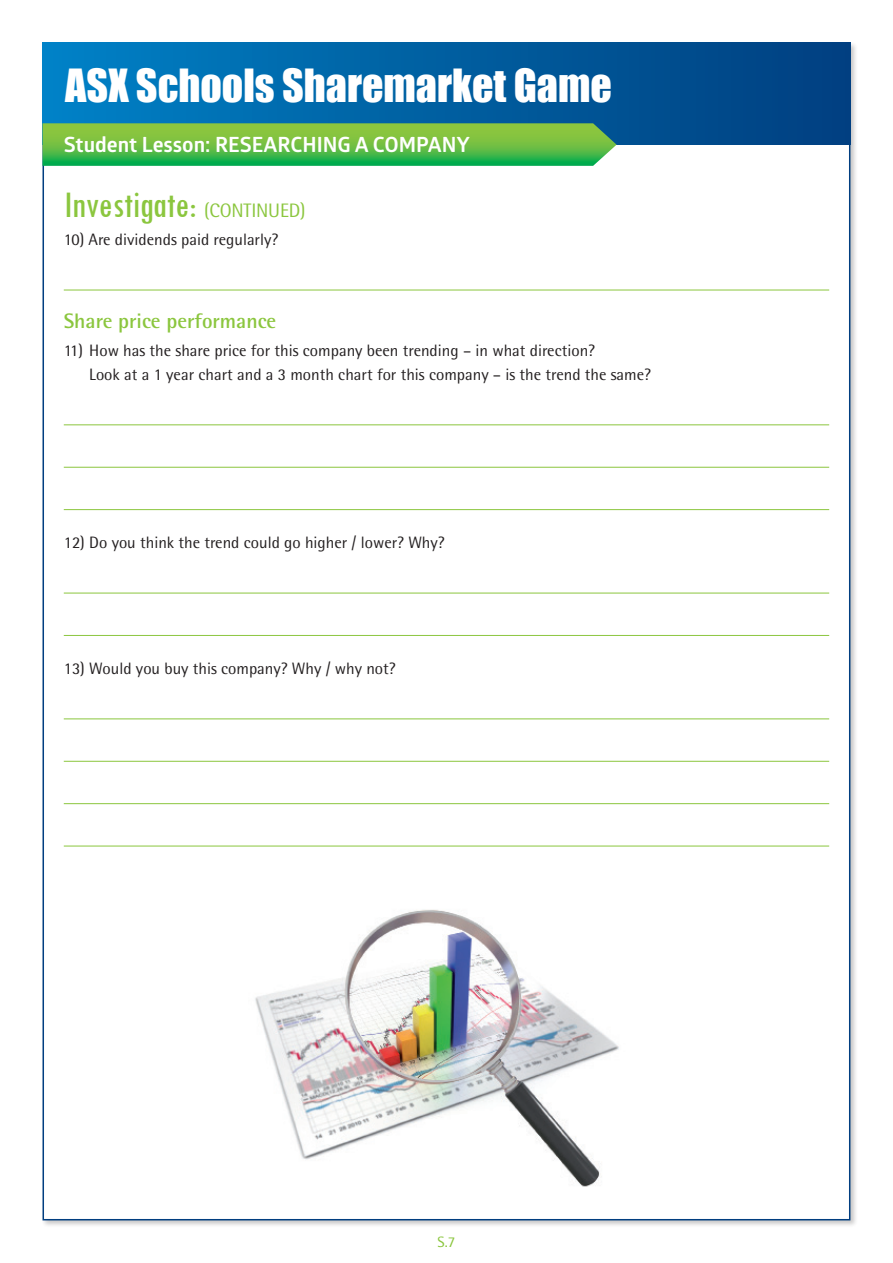
<style>
.page{position:relative;width:893px;height:1263px;background:#fff}
.page>*{position:absolute;margin:0;border:0;box-sizing:border-box;transform-origin:0 0}
.t1{font:42px "Impact";color:#fff}
._1_Page_headings{font:condensed 39px "Tw Cen";letter-spacing:-.01em;color:#8bc63e}
.t2{font:700 21px "Glober";color:#fff}
._3_Subheading_1{font:700 21px "Rotis Semi Sans Pro";color:#8bc63e}
._4_Body_indent_1{font:16.5px "Rotis Semi Sans Pro";color:#231f20}
._4_Body_indent_1_spa{font:16.5px "Rotis Semi Sans Pro";color:#231f20}
.t3{font:15px "Rotis Semi Sans Pro";color:#8bc63e}
.s1{font-family:"Rotis Semi Sans Pro";font-stretch:normal;font-size:19.5px}
</style>
<div class="page">
<div style="left:41px;top:41px;width:817px;height:1187px;background:#231f20;opacity:.25"></div>
<div style="left:43px;top:43px;width:807px;height:1177px;background:#fff;border:2px solid #013e80"></div>
<div style="left:43px;top:43px;width:807px;height:102px;background:linear-gradient(to right,#0081c5,#003e7f)"></div>
<svg style="left:43px;top:123px;width:574px;height:43px;background:#60bb48"></svg>
<img style="left:255px;top:909px;width:364px;height:278px">
<hr style="left:64px;top:290px;width:765px;height:1px;background:#8bc63e">
<hr style="left:64px;top:424px;width:765px;height:1px;background:#8bc63e">
<hr style="left:64px;top:467px;width:765px;height:1px;background:#8bc63e">
<hr style="left:64px;top:509px;width:765px;height:1px;background:#8bc63e">
<hr style="left:64px;top:593px;width:765px;height:1px;background:#8bc63e">
<hr style="left:64px;top:635px;width:765px;height:1px;background:#8bc63e">
<hr style="left:64px;top:718px;width:765px;height:1px;background:#8bc63e">
<hr style="left:64px;top:761px;width:765px;height:1px;background:#8bc63e">
<hr style="left:64px;top:803px;width:765px;height:1px;background:#8bc63e">
<hr style="left:64px;top:846px;width:765px;height:1px;background:#8bc63e">
<h1 class="t1" style="left:65px;top:53px;width:548px">ASX Schools Sharemarket Game</h1>
<p class="t2" style="left:64px;top:130px;width:408px">Student Lesson: RESEARCHING A COMPANY</p>
<p class="_1_Page_headings" style="left:64px;top:181px;width:243px">Investigate: <span class="s1">(CONTINUED)</span></p>
<p class="_4_Body_indent_1" style="left:64px;top:230px;width:216px">10) Are dividends paid regularly?</p>
<p class="_3_Subheading_1" style="left:64px;top:308px;width:214px">Share price performance</p>
<p class="_4_Body_indent_1" style="left:64px;top:341px;width:533px">11) How has the share price for this company been trending – in what direction?</p>
<p class="_4_Body_indent_1" style="left:89px;top:365px;width:563px">Look at a 1 year chart and a 3 month chart for this company – is the trend the same?</p>
<p class="_4_Body_indent_1_spa" style="left:64px;top:533px;width:382px">12) Do you think the trend could go higher / lower? Why?</p>
<p class="_4_Body_indent_1_spa" style="left:64px;top:659px;width:333px">13) Would you buy this company? Why / why not?</p>
<p class="t3" style="left:438px;top:1233px;width:19px">S.7</p>
</div>
